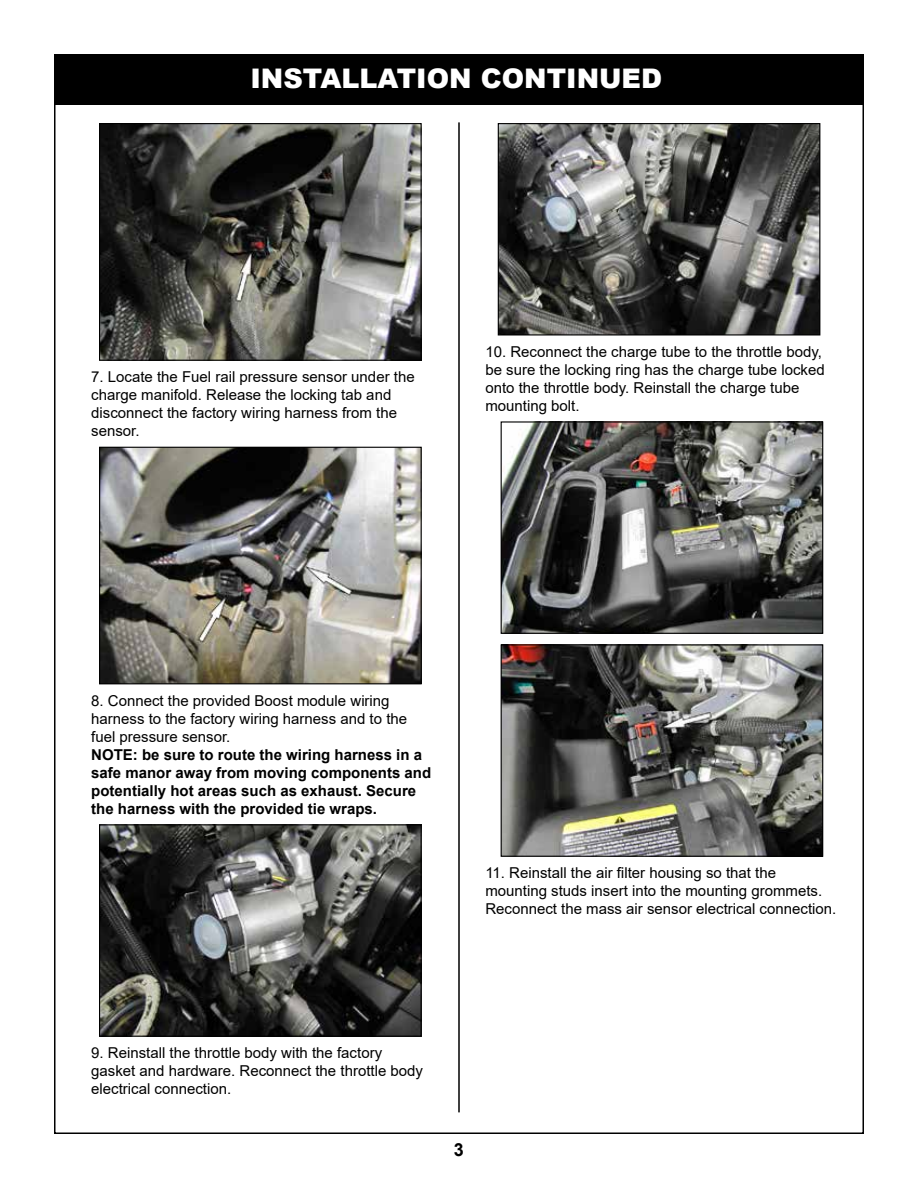
<style>
.page{position:relative;width:918px;height:1188px;background:#fff}
.page>*{position:absolute;margin:0;border:0;box-sizing:border-box;transform-origin:0 0}
.t1{font:900 27px "Arial";color:#fff}
.t2{font:700 18px "Arial";color:#000}
.t3{font:15px/18px "Arial";color:#000}
.t4{font:700 15px/18px "Arial";color:#000}
</style>
<div class="page">
<div style="left:54px;top:54px;width:810px;height:50px;background:#000"></div>
<hr style="left:458px;top:122px;width:2px;height:990px;background:#000">
<img style="left:101px;top:125px;width:319px;height:234px">
<div style="left:99px;top:123px;width:323px;height:238px;border:1px solid #000"></div>
<img style="left:101px;top:449px;width:319px;height:233px">
<div style="left:99px;top:447px;width:323px;height:237px;border:1px solid #000"></div>
<img style="left:101px;top:826px;width:319px;height:209px">
<div style="left:99px;top:824px;width:323px;height:213px;border:1px solid #000"></div>
<img style="left:500px;top:125px;width:318px;height:209px">
<div style="left:498px;top:123px;width:322px;height:213px;border:1px solid #000"></div>
<img style="left:503px;top:423px;width:318px;height:209px">
<div style="left:501px;top:421px;width:322px;height:213px;border:1px solid #000"></div>
<img style="left:503px;top:646px;width:318px;height:209px">
<div style="left:501px;top:644px;width:322px;height:213px;border:1px solid #000"></div>
<h1 class="t1" style="left:250px;top:58px;width:413px">INSTALLATION CONTINUED</h1>
<p class="t3" style="left:91px;top:368px;width:325px">7. Locate the Fuel rail pressure sensor under the charge manifold. Release the locking tab and disconnect the factory wiring harness from the sensor.</p>
<p class="t3" style="left:485px;top:343px;width:341px">10. Reconnect the charge tube to the throttle body, be sure the locking ring has the charge tube locked onto the throttle body. Reinstall the charge tube mounting bolt.</p>
<p class="t3" style="left:91px;top:691px;width:317px">8. Connect the provided Boost module wiring harness to the factory wiring harness and to the fuel pressure sensor.</p>
<p class="t4" style="left:91px;top:746px;width:342px">NOTE: be sure to route the wiring harness in a safe manor away from moving components and potentially hot areas such as exhaust. Secure the harness with the provided tie wraps.</p>
<p class="t3" style="left:485px;top:864px;width:352px">11. Reinstall the air filter housing so that the mounting studs insert into the mounting grommets.<br>Reconnect the mass air sensor electrical connection.</p>
<p class="t3" style="left:91px;top:1044px;width:333px">9. Reinstall the throttle body with the factory gasket and hardware. Reconnect the throttle body electrical connection.</p>
<p class="t2" style="left:454px;top:1137px;width:12px">3</p>
</div>
